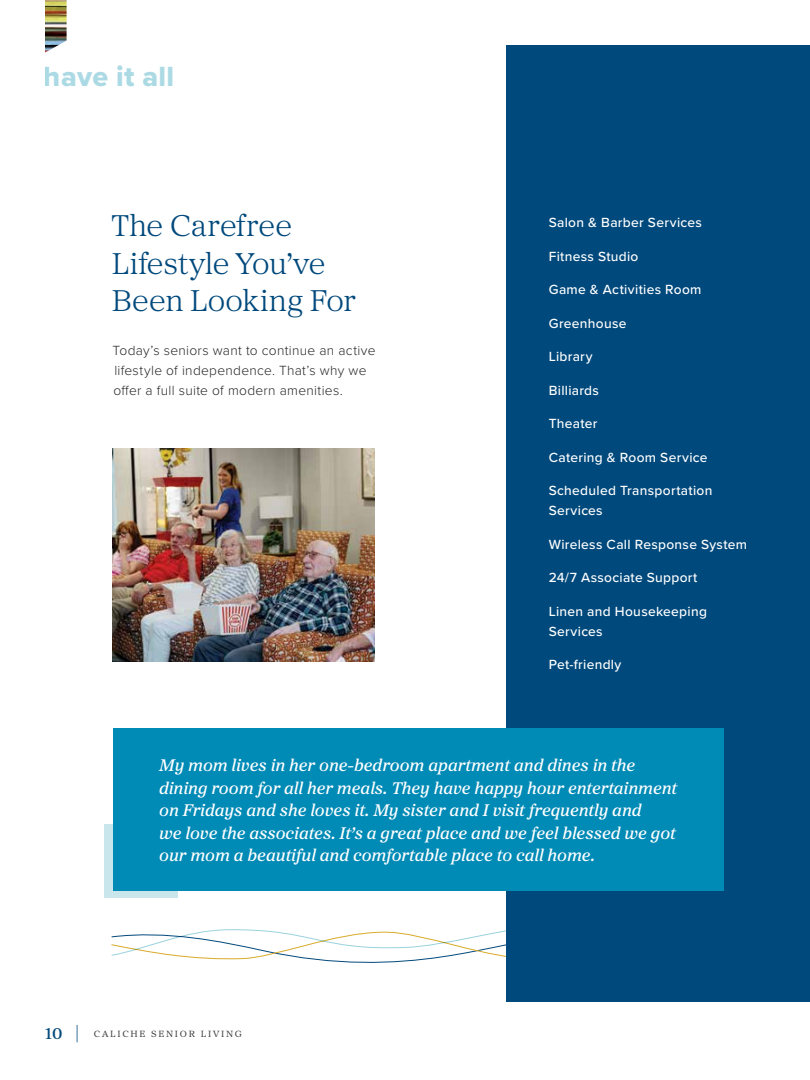
<style>
.page{position:relative;width:810px;height:1080px;background:#fff}
.page>*{position:absolute;margin:0;border:0;box-sizing:border-box;transform-origin:0 0}
.t1{font:300 31.25px/37.5px "Proxima Sera";letter-spacing:-.015em;color:#00497c}
.t2{font:28.75px "Proxima Nova Extrabld";letter-spacing:.01em;color:#99d2de}
.t3{font:italic 500 17.5px/22.5px "Proxima Sera";letter-spacing:-.005em;color:#fff}
.t4{font:500 16.25px "Proxima Sera";color:#00497c}
.t5{font:500 13.75px/20px "Proxima Nova";letter-spacing:.02em;color:#fff}
.t6{font:300 13.75px/20px "Proxima Nova";letter-spacing:.02em;color:#292829}
.t7{font:9.38px "Proxima Sera";letter-spacing:.19em;color:#414042}
.s1{font-weight:300;font-size:22.12px}
</style>
<div class="page">
<svg style="left:111px;top:929px;width:395px;height:32px"></svg>
<div style="left:506px;top:45px;width:304px;height:956px;background:#00497c"></div>
<img style="left:113px;top:449px;width:261px;height:212px">
<div style="left:104px;top:824px;width:74px;height:74px;background:#c9e6ec"></div>
<div style="left:113px;top:728px;width:611px;height:163px;background:#008ab6"></div>
<img style="left:45px;top:0;width:22px;height:53px">
<h2 class="t2" style="left:44px;top:55px;width:132px">have it all</h2>
<h1 class="t1" style="left:111px;top:205px;width:247px">The Carefree<br>Lifestyle You’ve<br>Been Looking For</h1>
<p class="t6" style="left:113px;top:340px;width:264px">Today’s seniors want to continue an active lifestyle of independence. That’s why we offer a full suite of modern amenities.</p>
<p class="t5" style="left:549px;top:212px;width:155px">Salon &amp; Barber Services</p>
<p class="t5" style="left:549px;top:246px;width:91px">Fitness Studio</p>
<p class="t5" style="left:549px;top:279px;width:154px">Game &amp; Activities Room</p>
<p class="t5" style="left:549px;top:313px;width:79px">Greenhouse</p>
<p class="t5" style="left:549px;top:346px;width:45px">Library</p>
<p class="t5" style="left:549px;top:380px;width:52px">Billiards</p>
<p class="t5" style="left:549px;top:413px;width:50px">Theater</p>
<p class="t5" style="left:549px;top:447px;width:160px">Catering &amp; Room Service</p>
<p class="t5" style="left:549px;top:480px;width:165px">Scheduled Transportation<br>Services</p>
<p class="t5" style="left:549px;top:534px;width:200px">Wireless Call Response System</p>
<p class="t5" style="left:549px;top:567px;width:150px">24/7 Associate Support</p>
<p class="t5" style="left:549px;top:601px;width:160px">Linen and Housekeeping<br>Services</p>
<p class="t5" style="left:549px;top:654px;width:74px">Pet-friendly</p>
<p class="t3" style="left:159px;top:753px;width:520px">My mom lives in her one-bedroom apartment and dines in the dining room for all her meals. They have happy hour entertainment on Fridays and she loves it. My sister and I visit frequently and<br>we love the associates. It’s a great place and we feel blessed we got our mom a beautiful and comfortable place to call home.</p>
<p class="t4" style="left:45px;top:1020px;width:37px">10 <span class="s1">|</span></p>
<p class="t7" style="left:94px;top:1027px;width:150px">CALICHE SENIOR LIVING</p>
</div>
